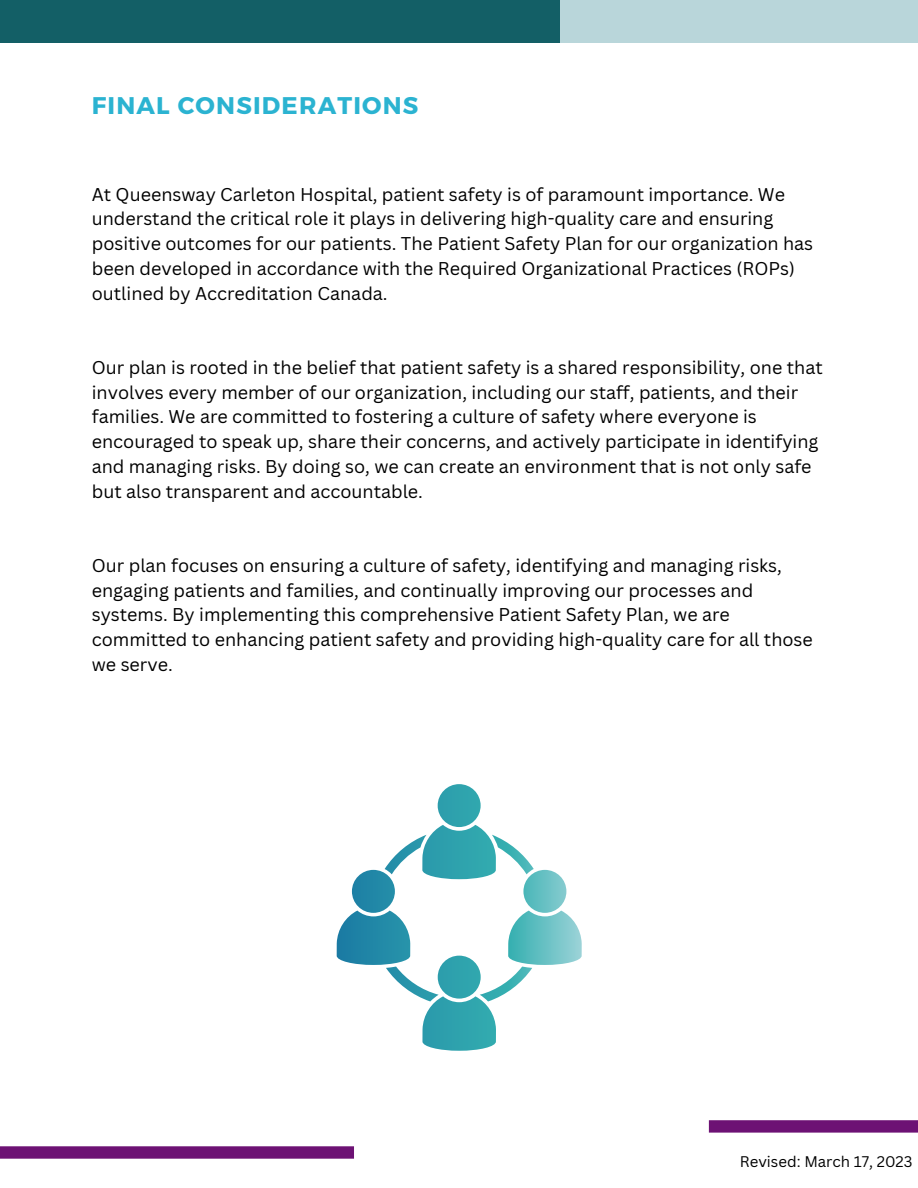
<style>
.page{position:relative;width:918px;height:1188px;background:#fff}
.page>*{position:absolute;margin:0;border:0;box-sizing:border-box;transform-origin:0 0}
.t1{font:700 24.15px "Montserrat";letter-spacing:.05em;color:#2bb3d1}
.t2{font:18px/24.8px "Canva Sans";color:#000}
.t3{font:15px "Canva Sans";color:#000}
</style>
<div class="page">
<div style="left:0;top:0;width:561px;height:42px;background:#135f66"></div>
<div style="left:560px;top:0;width:358px;height:42px;background:#b9d6da"></div>
<div style="left:709px;top:1120px;width:209px;height:13px;background:#6d1274"></div>
<div style="left:0;top:1146px;width:354px;height:13px;background:#6d1274"></div>
<svg style="left:337px;top:784px;width:245px;height:267px"></svg>
<h1 class="t1" style="left:92px;top:90px;width:328px">FINAL CONSIDERATIONS</h1>
<p class="t2" style="left:92px;top:181px;width:723px">At Queensway Carleton Hospital, patient safety is of paramount importance. We understand the critical role it plays in delivering high-quality care and ensuring positive outcomes for our patients. The Patient Safety Plan for our organization has been developed in accordance with the Required Organizational Practices (ROPs) outlined by Accreditation Canada.</p>
<p class="t2" style="left:92px;top:354px;width:732px">Our plan is rooted in the belief that patient safety is a shared responsibility, one that involves every member of our organization, including our staff, patients, and their families. We are committed to fostering a culture of safety where everyone is encouraged to speak up, share their concerns, and actively participate in identifying and managing risks. By doing so, we can create an environment that is not only safe but also transparent and accountable.</p>
<p class="t2" style="left:92px;top:552px;width:723px">Our plan focuses on ensuring a culture of safety, identifying and managing risks, engaging patients and families, and continually improving our processes and systems. By implementing this comprehensive Patient Safety Plan, we are committed to enhancing patient safety and providing high-quality care for all those we serve.</p>
<p class="t3" style="left:740px;top:1151px;width:174px">Revised: March 17, 2023</p>
</div>
